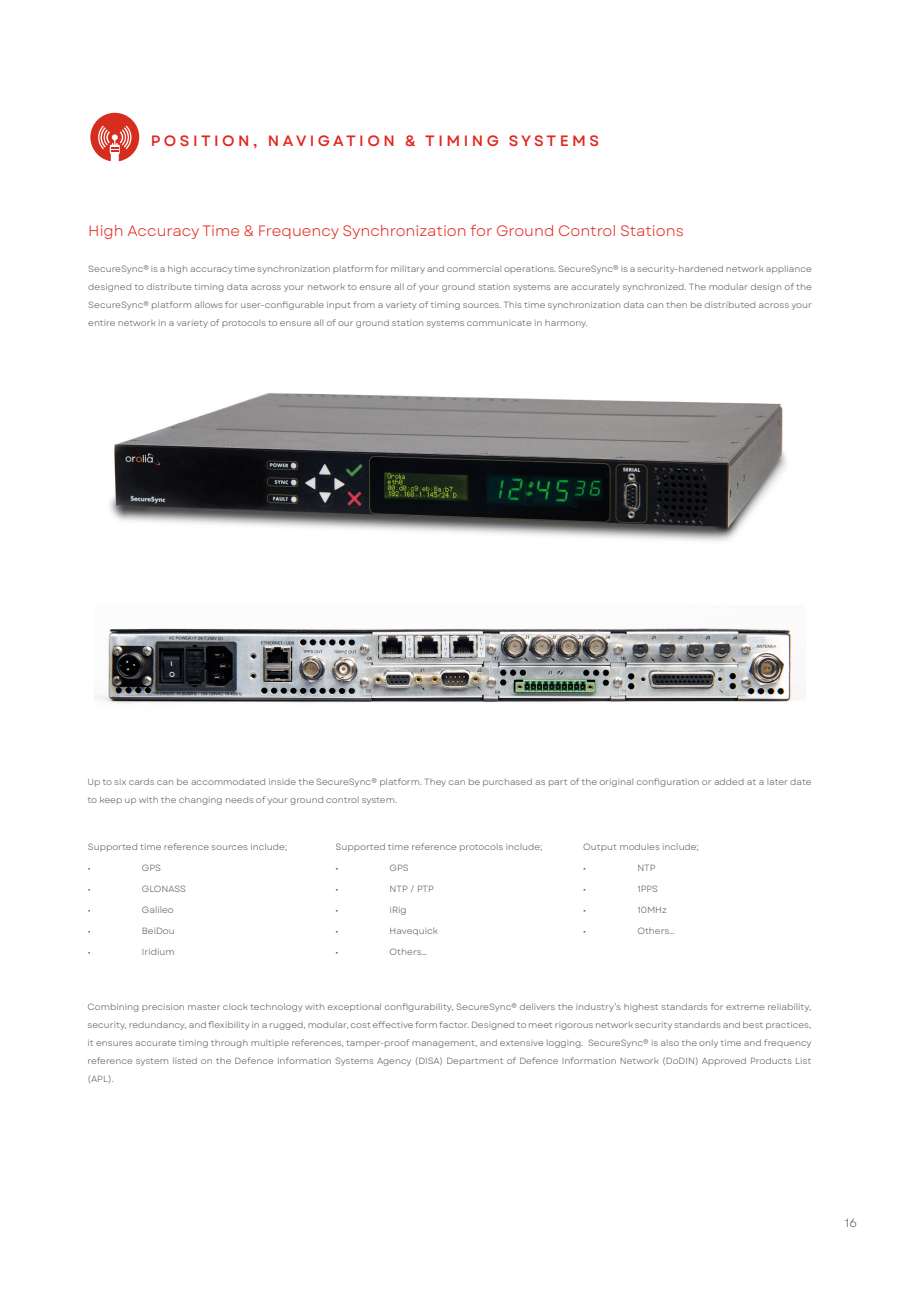
<style>
.page{position:relative;width:915px;height:1297px;background:#fff}
.page>*{position:absolute;margin:0;border:0;box-sizing:border-box;transform-origin:0 0}
.t1{font:15px "Garet";color:#e3261e}
.t2{font:500 15px "Garet";letter-spacing:.23em;color:#e3261e}
.t3{font:12px "Garet";color:#575756}
.t4{font:9px/18px "Garet";color:#575756;text-align:justify}
</style>
<div class="page">
<svg style="left:89px;top:112px;width:51px;height:51px"></svg>
<div style="left:88px;top:110px;width:54px;height:54px;border:2px solid #fff;border-radius:50%"></div>
<svg style="left:98px;top:126px;width:33px;height:37px"></svg>
<img style="left:109px;top:393px;width:678px;height:148px">
<img style="left:95px;top:628px;width:704px;height:76px">
<p class="t2" style="left:151px;top:131px;width:450px">POSITION, NAVIGATION &amp; TIMING SYSTEMS</p>
<p class="t1" style="left:88px;top:222px;width:597px">High Accuracy Time &amp; Frequency Synchronization for Ground Control Stations</p>
<p class="t4" style="left:88px;top:260px;width:725px">SecureSync® is a high accuracy time synchronization platform for military and commercial operations. SecureSync® is a security-hardened network appliance designed to distribute timing data across your network to ensure all of your ground station systems are accurately synchronized. The modular design of the SecureSync® platform allows for user-configurable input from a variety of timing sources. This time synchronization data can then be distributed across your entire network in a variety of protocols to ensure all of our ground station systems communicate in harmony.</p>
<p class="t4" style="left:87px;top:773px;width:725px">Up to six cards can be accommodated inside the SecureSync® platform. They can be purchased as part of the original configuration or added at a later date to keep up with the changing needs of your ground control system.</p>
<p class="t4" style="left:335px;top:838px;width:208px">Supported time reference protocols include;</p>
<p class="t4" style="left:335px;top:859px;width:4px">•</p>
<p class="t4" style="left:389px;top:859px;width:21px">GPS</p>
<p class="t4" style="left:335px;top:880px;width:4px">•</p>
<p class="t4" style="left:389px;top:880px;width:46px">NTP / PTP</p>
<p class="t4" style="left:335px;top:901px;width:4px">•</p>
<p class="t4" style="left:389px;top:901px;width:19px">iRig</p>
<p class="t4" style="left:335px;top:922px;width:4px">•</p>
<p class="t4" style="left:389px;top:922px;width:50px">Havequick</p>
<p class="t4" style="left:335px;top:943px;width:4px">•</p>
<p class="t4" style="left:389px;top:943px;width:39px">Others…</p>
<p class="t4" style="left:88px;top:838px;width:201px">Supported time reference sources include;</p>
<p class="t4" style="left:88px;top:859px;width:4px">•</p>
<p class="t4" style="left:142px;top:859px;width:21px">GPS</p>
<p class="t4" style="left:88px;top:880px;width:4px">•</p>
<p class="t4" style="left:142px;top:880px;width:46px">GLONASS</p>
<p class="t4" style="left:88px;top:901px;width:4px">•</p>
<p class="t4" style="left:142px;top:901px;width:33px">Galileo</p>
<p class="t4" style="left:88px;top:922px;width:4px">•</p>
<p class="t4" style="left:142px;top:922px;width:34px">BeiDou</p>
<p class="t4" style="left:88px;top:943px;width:4px">•</p>
<p class="t4" style="left:142px;top:943px;width:34px">Iridium</p>
<p class="t4" style="left:583px;top:838px;width:117px">Output modules include;</p>
<p class="t4" style="left:583px;top:859px;width:4px">•</p>
<p class="t4" style="left:637px;top:859px;width:20px">NTP</p>
<p class="t4" style="left:583px;top:880px;width:4px">•</p>
<p class="t4" style="left:637px;top:880px;width:22px">1PPS</p>
<p class="t4" style="left:583px;top:901px;width:4px">•</p>
<p class="t4" style="left:637px;top:901px;width:31px">10MHz</p>
<p class="t4" style="left:583px;top:922px;width:4px">•</p>
<p class="t4" style="left:637px;top:922px;width:39px">Others…</p>
<p class="t4" style="left:87px;top:998px;width:725px">Combining precision master clock technology with exceptional configurability, SecureSync® delivers the industry’s highest standards for extreme reliability, security, redundancy, and flexibility in a rugged, modular, cost effective form factor. Designed to meet rigorous network security standards and best practices, it ensures accurate timing through multiple references, tamper-proof management, and extensive logging. SecureSync® is also the only time and frequency reference system listed on the Defence Information Systems Agency (DISA) Department of Defence Information Network (DoDIN) Approved Products List (APL).</p>
<p class="t3" style="left:844px;top:1215px;width:14px">16</p>
</div>
